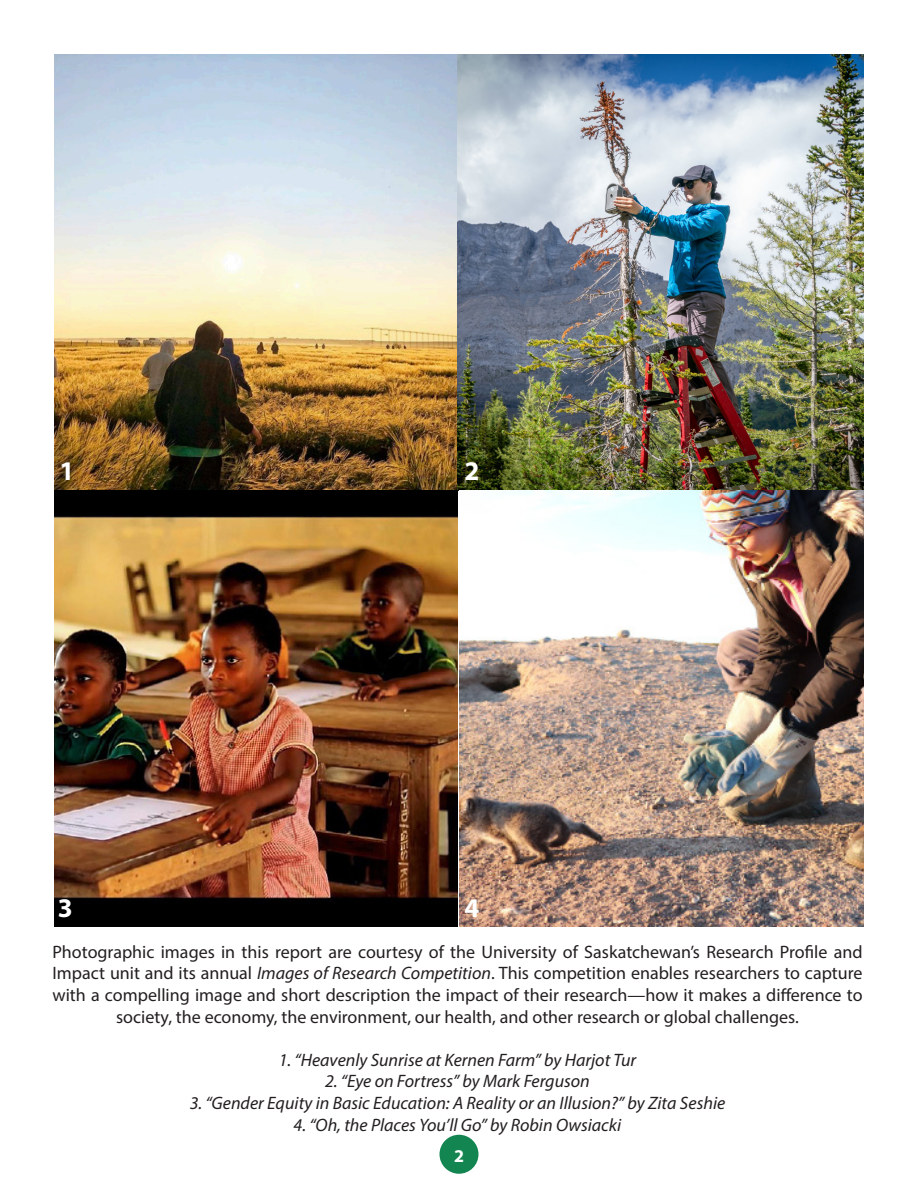
<style>
.page{position:relative;width:918px;height:1188px;background:#fff}
.page>*{position:absolute;margin:0;border:0;box-sizing:border-box;transform-origin:0 0}
.t1{font:700 27px "Myriad Pro";color:#fff}
.t2{font:18px/21.6px "Myriad Pro";color:#231f20;text-align:center}
.t3{font:italic 18px "Myriad Pro";color:#231f20}
.t4{font:700 18px "Myriad Pro";color:#fff}
.s1{font-style:italic}
</style>
<div class="page">
<div style="left:440px;top:1135px;width:38px;height:39px;background:#138551;border-radius:50%"></div>
<img style="left:54px;top:54px;width:810px;height:873px">
<p class="t1" style="left:59px;top:454px;width:16px">1</p>
<p class="t1" style="left:464px;top:454px;width:16px">2</p>
<p class="t1" style="left:58px;top:890px;width:16px">3</p>
<p class="t1" style="left:464px;top:890px;width:16px">4</p>
<p class="t2" style="left:52px;top:941px;width:812px">Photographic images in this report are courtesy of the University of Saskatchewan’s Research Profile and Impact unit and its annual <span class="s1">Images of Research Competition</span>. This competition enables researchers to capture with a compelling image and short description the impact of their research—how it makes a difference to society, the economy, the environment, our health, and other research or global challenges.</p>
<p class="t3" style="left:279px;top:1049px;width:359px">1. “Heavenly Sunrise at Kernen Farm” by Harjot Tur</p>
<p class="t3" style="left:325px;top:1070px;width:266px">2. “Eye on Fortress” by Mark Ferguson</p>
<p class="t3" style="left:190px;top:1092px;width:537px">3. “Gender Equity in Basic Education: A Reality or an Illusion?” by Zita Seshie</p>
<p class="t3" style="left:294px;top:1113px;width:329px">4. “Oh, the Places You’ll Go” by Robin Owsiacki</p>
<p class="t4" style="left:454px;top:1144px;width:11px">2</p>
</div>
